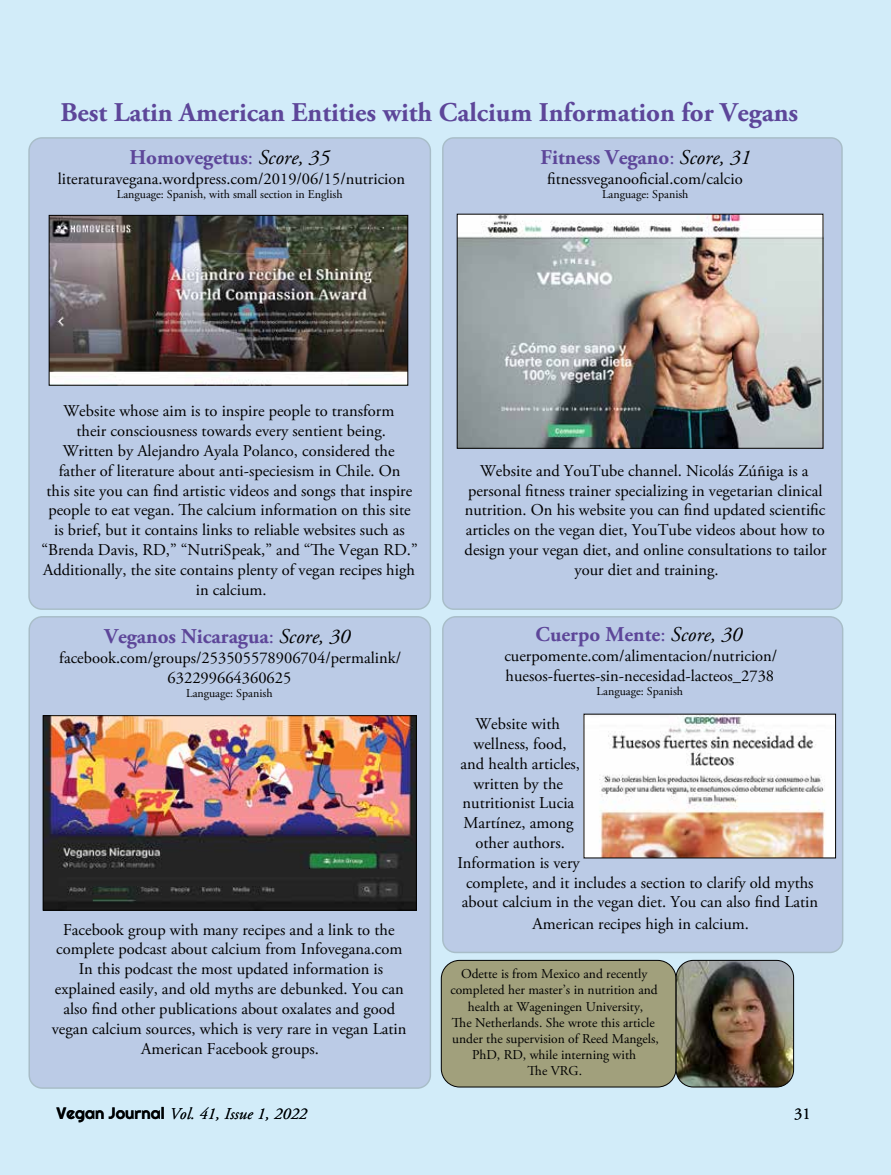
<style>
.page{position:relative;width:891px;height:1175px;background:#fff}
.page>*{position:absolute;margin:0;border:0;box-sizing:border-box;transform-origin:0 0}
.t1{font:700 27px "Adobe Garamond Pro";color:#5d4699}
.t2{font:700 21px "Adobe Garamond Pro";color:#5d4699}
.t3{font:16.5px/19.8px "Adobe Garamond Pro";color:#000;text-align:center}
.t4{font:italic 16.5px "Adobe Garamond Pro";color:#000}
.t5{font:13.5px/16.2px "Adobe Garamond Pro";color:#000;text-align:center}
.t6{font:12px "Adobe Garamond Pro";color:#000}
.s1{font-weight:400}
.s2{font-weight:400;font-style:italic;color:#000}
.s3{font-family:"Righteous";font-style:normal}
</style>
<div class="page">
<div style="left:0;top:0;width:891px;height:1174px;background:#d2ecf9"></div>
<div style="left:441px;top:960px;width:235px;height:127px;background:#a1a07c;border-radius:18px"></div>
<div style="left:441px;top:960px;width:235px;height:127px;border:1px solid #000;border-radius:18px"></div>
<img style="left:676px;top:960px;width:118px;height:127px">
<div style="left:676px;top:960px;width:118px;height:127px;border:1px solid #000;border-radius:17px"></div>
<div style="left:29px;top:138px;width:401px;height:471px;background:#bbcbe6;border-radius:13px"></div>
<div style="left:28px;top:137px;width:403px;height:473px;border:2px solid #000;border-radius:13px"></div>
<div style="left:29px;top:617px;width:401px;height:471px;background:#bbcbe6;border-radius:13px"></div>
<div style="left:28px;top:616px;width:403px;height:472px;border:2px solid #000;border-radius:13px"></div>
<div style="left:443px;top:138px;width:399px;height:471px;background:#bbcbe6;border-radius:11px"></div>
<div style="left:442px;top:137px;width:401px;height:473px;border:2px solid #000;border-radius:11px"></div>
<div style="left:443px;top:617px;width:400px;height:335px;background:#bbcbe6;border-radius:13px"></div>
<div style="left:442px;top:616px;width:401px;height:337px;border:2px solid #000;border-radius:13px"></div>
<img style="left:459px;top:216px;width:362px;height:230px">
<div style="left:457px;top:214px;width:366px;height:234px;border:1px solid #000"></div>
<img style="left:51px;top:217px;width:355px;height:166px">
<div style="left:49px;top:215px;width:359px;height:170px;border:1px solid #000"></div>
<img style="left:586px;top:715px;width:248px;height:141px">
<img style="left:45px;top:717px;width:370px;height:191px">
<div style="left:43px;top:715px;width:374px;height:195px;border:1px solid #000"></div>
<h1 class="t1" style="left:60px;top:96px;width:739px">Best Latin American Entities with Calcium Information for Vegans</h1>
<p class="t2" style="left:541px;top:145px;width:212px">Fitness Vegano<span class="s1">:</span> <span class="s2">Score, 31</span></p>
<p class="t3" style="left:547px;top:169px;width:197px">fitnessveganooficial.com/calcio</p>
<p class="t6" style="left:602px;top:187px;width:88px">Language: Spanish</p>
<p class="t2" style="left:129px;top:145px;width:202px">Homovegetus<span class="s1">:</span> <span class="s2">Score, 35</span></p>
<p class="t3" style="left:58px;top:169px;width:349px">literaturavegana.wordpress.com/2019/06/15/nutricion</p>
<p class="t6" style="left:117px;top:187px;width:227px">Language: Spanish, with small section in English</p>
<p class="t3" style="left:41px;top:402px;width:378px">Website whose aim is to inspire people to transform<br>their consciousness towards every sentient being.<br>Written by Alejandro Ayala Polanco, considered the<br>father of literature about anti-speciesism in Chile. On<br>this site you can find artistic videos and songs that inspire people to eat vegan. The calcium information on this site<br>is brief, but it contains links to reliable websites such as “Brenda Davis, RD,” “NutriSpeak,” and “The Vegan RD.” Additionally, the site contains plenty of vegan recipes high in calcium.</p>
<p class="t2" style="left:105px;top:624px;width:247px">Veganos Nicaragua<span class="s1">:</span> <span class="s2">Score, 30</span></p>
<p class="t3" style="left:59px;top:648px;width:343px">facebook.com/groups/253505578906704/permalink/<br>632299664360625</p>
<p class="t6" style="left:186px;top:686px;width:88px">Language: Spanish</p>
<p class="t3" style="left:52px;top:920px;width:356px">Facebook group with many recipes and a link to the complete podcast about calcium from Infovegana.com In this podcast the most updated information is explained easily, and old myths are debunked. You can also find other publications about oxalates and good vegan calcium sources, which is very rare in vegan Latin American Facebook groups.</p>
<p class="t3" style="left:465px;top:461px;width:364px">Website and YouTube channel. Nicolás Zúñiga is a personal fitness trainer specializing in vegetarian clinical nutrition. On his website you can find updated scientific articles on the vegan diet, YouTube videos about how to design your vegan diet, and online consultations to tailor your diet and training.</p>
<p class="t2" style="left:536px;top:622px;width:208px">Cuerpo Mente<span class="s1">:</span> <span class="s2">Score, 30</span></p>
<p class="t3" style="left:504px;top:646px;width:274px;text-align:left">cuerpomente.com/alimentacion/nutricion/ huesos-fuertes-sin-necesidad-lacteos_2738</p>
<p class="t6" style="left:597px;top:684px;width:88px">Language: Spanish</p>
<p class="t3" style="left:475px;top:714px;width:86px">Website with</p>
<p class="t3" style="left:474px;top:734px;width:95px">wellness, food,</p>
<p class="t3" style="left:461px;top:754px;width:121px">and health articles,</p>
<p class="t3" style="left:473px;top:774px;width:91px">written by the</p>
<p class="t3" style="left:463px;top:794px;width:113px">nutritionist Lucia</p>
<p class="t3" style="left:464px;top:813px;width:112px">Martínez, among</p>
<p class="t3" style="left:476px;top:833px;width:91px">other authors.</p>
<p class="t3" style="left:457px;top:853px;width:124px">Information is very</p>
<p class="t3" style="left:466px;top:873px;width:349px">complete, and it includes a section to clarify old myths</p>
<p class="t3" style="left:462px;top:893px;width:358px">about calcium in the vegan diet. You can also find Latin</p>
<p class="t3" style="left:533px;top:914px;width:218px">American recipes high in calcium.</p>
<p class="t5" style="left:450px;top:966px;width:210px">Odette is from Mexico and recently completed her master’s in nutrition and health at Wageningen University,<br>The Netherlands. She wrote this article under the supervision of Reed Mangels,<br>PhD, RD, while interning with<br>The VRG.</p>
<p class="t4" style="left:57px;top:1104px;width:252px"><span class="s3">Vegan Journal</span> Vol. 41, Issue 1, 2022</p>
<p class="t3" style="left:794px;top:1104px;width:18px">31</p>
</div>
